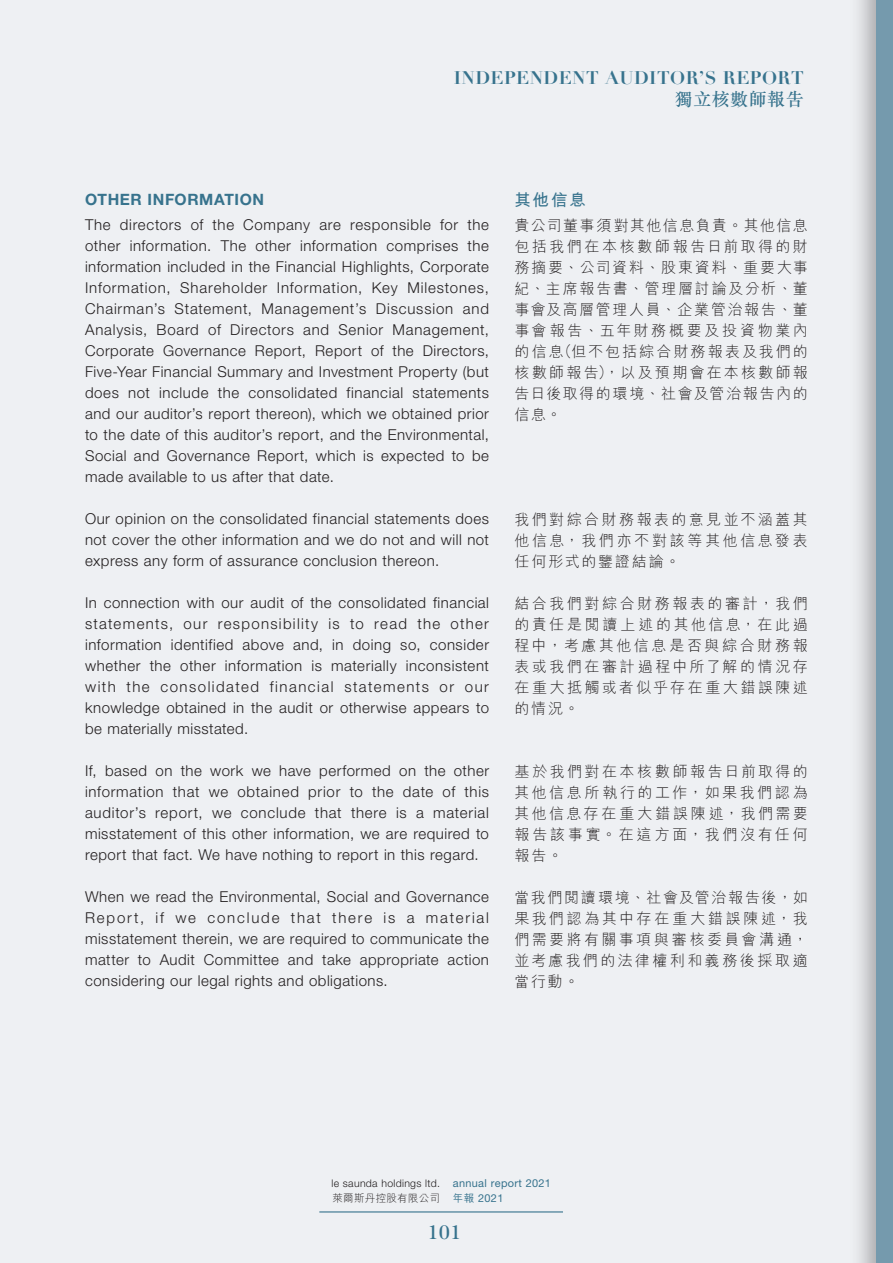
<style>
.page{position:relative;width:893px;height:1263px;background:#eef0f3}
.page>*{position:absolute;margin:0;border:0;box-sizing:border-box;transform-origin:0 0}
.t1{font:500 21px "M Sung HK";color:#37738d}
.t2{font:700 18px "Didot LT Std";letter-spacing:.03em;color:#37738d}
.t3{font:500 18px "M Sung HK";letter-spacing:.025em;color:#37738d}
.t4{font:700 16.5px "M Hei HK";color:#37738d}
.t5{font:700 15.6px "Helvetica Neue LT Std";letter-spacing:.04em;color:#37738d}
.t6{font:300 15px/21px "Helvetica Neue LT Std";letter-spacing:.035em;color:#231f20;text-align:justify}
.t7{font:300 15px/21px "M Hei HK";letter-spacing:.16em;color:#231f20;text-align:justify}
.t8{font:10.95px/15px "Helvetica Neue LT Std";letter-spacing:.03em;color:#37738d}
.t9{font:300 10.5px "Helvetica Neue LT Std";letter-spacing:.03em;color:#231f20}
.t10{font:300 10.5px "M Hei HK";letter-spacing:.03em;color:#231f20}
.s1{font-family:"M Hei HK";font-weight:500;font-size:10.5px}
</style>
<div class="page">
<hr style="left:319px;top:1211px;width:244px;height:1px;background:#37738d">
<div style="left:849px;top:0;width:44px;height:1263px;background:#231f20;opacity:.35"></div>
<div style="left:876px;top:0;width:17px;height:1263px;background:#759aad"></div>
<p class="t2" style="left:454px;top:66px;width:351px">INDEPENDENT AUDITOR’S REPORT</p>
<p class="t3" style="left:675px;top:87px;width:130px">獨立核數師報告</p>
<p class="t5" style="left:85px;top:190px;width:181px">OTHER INFORMATION</p>
<p class="t6" style="left:85px;top:214px;width:405px">The directors of the Company are responsible for the other information. The other information comprises the information included in the Financial Highlights, Corporate Information, Shareholder Information, Key Milestones, Chairman’s Statement, Management’s Discussion and Analysis, Board of Directors and Senior Management, Corporate Governance Report, Report of the Directors, Five-Year Financial Summary and Investment Property (but does not include the consolidated financial statements and our auditor’s report thereon), which we obtained prior to the date of this auditor’s report, and the Environmental, Social and Governance Report, which is expected to be made available to us after that date.</p>
<p class="t6" style="left:85px;top:508px;width:405px">Our opinion on the consolidated financial statements does not cover the other information and we do not and will not express any form of assurance conclusion thereon.</p>
<p class="t6" style="left:85px;top:592px;width:405px">In connection with our audit of the consolidated financial statements, our responsibility is to read the other information identified above and, in doing so, consider whether the other information is materially inconsistent with the consolidated financial statements or our knowledge obtained in the audit or otherwise appears to be materially misstated.</p>
<p class="t6" style="left:85px;top:760px;width:406px">If, based on the work we have performed on the other information that we obtained prior to the date of this auditor’s report, we conclude that there is a material misstatement of this other information, we are required to report that fact. We have nothing to report in this regard.</p>
<p class="t6" style="left:85px;top:886px;width:405px">When we read the Environmental, Social and Governance Report, if we conclude that there is a material misstatement therein, we are required to communicate the matter to Audit Committee and take appropriate action considering our legal rights and obligations.</p>
<p class="t4" style="left:514px;top:188px;width:73px">其他信息</p>
<p class="t7" style="left:514px;top:215px;width:295px">貴公司董事須對其他信息負責。其他信息包括我們在本核數師報告日前取得的財務摘要、公司資料、股東資料、重要大事紀、主席報告書、管理層討論及分析、董事會及高層管理人員、企業管治報告、董事會報告、五年財務概要及投資物業內的信息（但不包括綜合財務報表及我們的核數師報告），以及預期會在本核數師報告日後取得的環境、社會及管治報告內的信息。</p>
<p class="t7" style="left:514px;top:509px;width:295px">我們對綜合財務報表的意見並不涵蓋其他信息，我們亦不對該等其他信息發表任何形式的鑒證結論。</p>
<p class="t7" style="left:514px;top:593px;width:295px">結合我們對綜合財務報表的審計，我們的責任是閱讀上述的其他信息，在此過程中，考慮其他信息是否與綜合財務報表或我們在審計過程中所了解的情況存在重大抵觸或者似乎存在重大錯誤陳述的情況。</p>
<p class="t7" style="left:514px;top:761px;width:295px">基於我們對在本核數師報告日前取得的其他信息所執行的工作，如果我們認為其他信息存在重大錯誤陳述，我們需要報告該事實。在這方面，我們沒有任何報告。</p>
<p class="t7" style="left:514px;top:887px;width:295px">當我們閱讀環境、社會及管治報告後，如果我們認為其中存在重大錯誤陳述，我們需要將有關事項與審核委員會溝通，並考慮我們的法律權利和義務後採取適當行動。</p>
<p class="t8" style="left:453px;top:1176px;width:100px">annual report 2021<span class="s1">年報</span> 2021</p>
<h1 class="t1" style="left:427px;top:1217px;width:35px">101</h1>
<p class="t9" style="left:331px;top:1177px;width:110px">le saunda holdings ltd.</p>
<p class="t10" style="left:332px;top:1193px;width:109px">萊爾斯丹控股有限公司</p>
</div>
